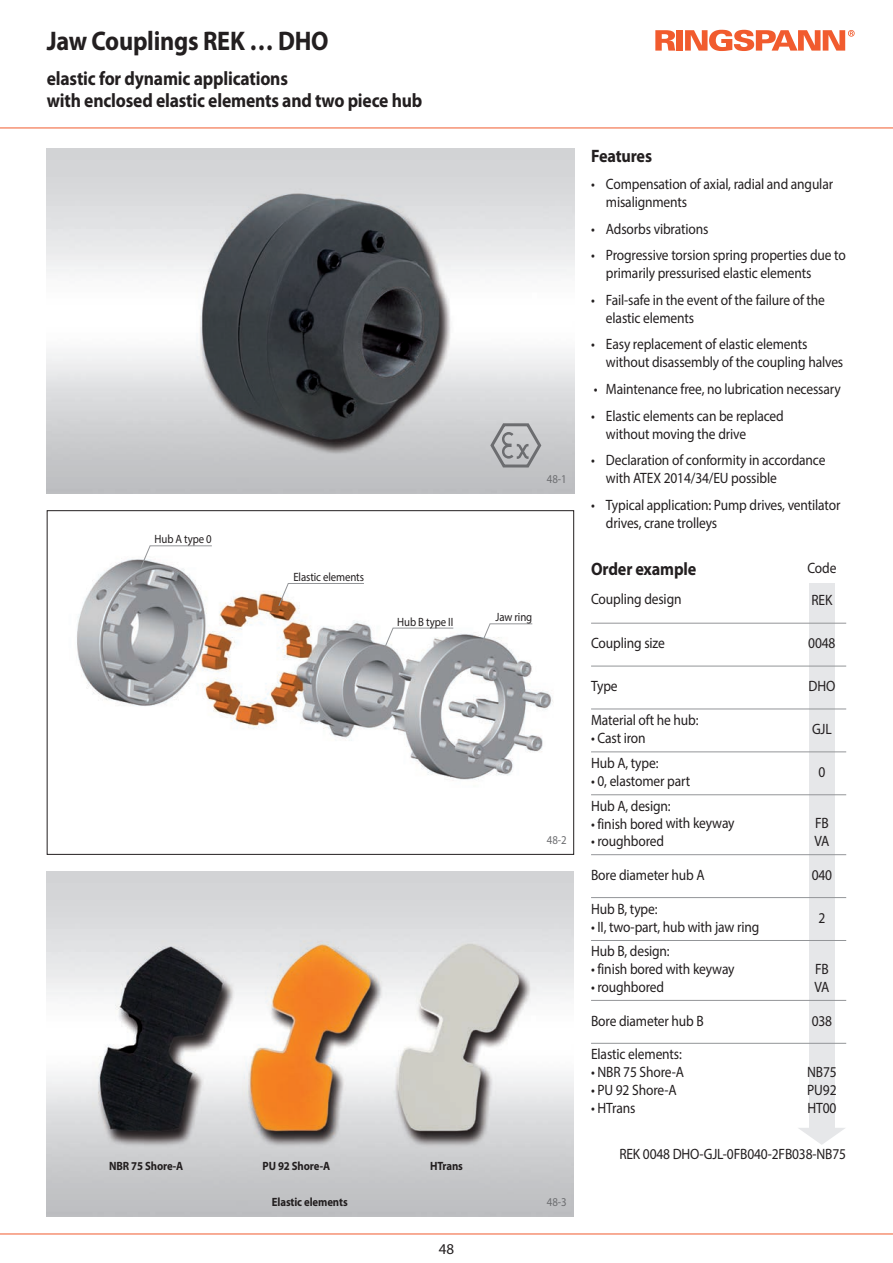
<style>
.page{position:relative;width:893px;height:1263px;background:#fff}
.page>*{position:absolute;margin:0;border:0;box-sizing:border-box;transform-origin:0 0}
.t1{font:700 27px "Myriad Pro";letter-spacing:-.01em;color:#231f20;scale:.9 1}
.t2{font:700 19.5px/22.2px "Myriad Pro";letter-spacing:-.01em;color:#231f20;scale:.9 1}
.t3{font:700 18px "Myriad Pro";letter-spacing:-.01em;color:#231f20;scale:.9 1}
.t4{font:15px/18px "Myriad Pro";letter-spacing:-.01em;color:#231f20;scale:.9 1}
.t5{font:15px "Myriad Pro";letter-spacing:-.01em;color:#231f20}
.t6{font:700 12px "Myriad Pro";letter-spacing:-.01em;color:#231f20;scale:.9 1}
.t7{font:12px "Myriad Pro";letter-spacing:-.01em;color:#231f20;scale:.9 1}
.t8{font:12px "Myriad Pro";color:#6c6d70;scale:.9 1}
</style>
<div class="page">
<img style="left:76px;top:559px;width:477px;height:222px">
<svg style="left:675px;top:30px;width:2px;height:21px"></svg>
<svg style="left:655px;top:30px;width:20px;height:21px"></svg>
<div style="left:677px;top:30px;width:6px;height:21px;background:#f15b2e"></div>
<svg style="left:685px;top:30px;width:170px;height:21px"></svg>
<hr style="left:0;top:128px;width:893px;height:1px;background:#f15b2e">
<hr style="left:0;top:1233px;width:893px;height:1px;background:#f15b2e">
<img style="left:47px;top:149px;width:527px;height:344px">
<img style="left:47px;top:872px;width:527px;height:344px">
<svg style="left:490px;top:423px;width:51px;height:44px;background:#afb0b2"></svg>
<div style="left:809px;top:583px;width:25px;height:549px;background:#e6e7e9"></div>
<svg style="left:798px;top:1128px;width:47px;height:17px"></svg>
<hr style="left:591px;top:623px;width:255px;height:1px;background:#939598">
<hr style="left:591px;top:666px;width:255px;height:1px;background:#939598">
<hr style="left:591px;top:709px;width:255px;height:1px;background:#939598">
<hr style="left:591px;top:752px;width:255px;height:1px;background:#939598">
<hr style="left:591px;top:794px;width:255px;height:1px;background:#939598">
<hr style="left:591px;top:854px;width:255px;height:1px;background:#939598">
<hr style="left:591px;top:897px;width:255px;height:1px;background:#939598">
<hr style="left:591px;top:940px;width:255px;height:1px;background:#939598">
<hr style="left:591px;top:1000px;width:255px;height:1px;background:#939598">
<hr style="left:591px;top:1043px;width:255px;height:1px;background:#939598">
<svg style="left:278px;top:583px;width:87px;height:24px"></svg>
<svg style="left:140px;top:545px;width:73px;height:24px"></svg>
<svg style="left:383px;top:627px;width:71px;height:24px"></svg>
<svg style="left:480px;top:623px;width:53px;height:24px"></svg>
<h1 class="t1" style="left:47px;top:31px;width:315px">Jaw Couplings REK … DHO</h1>
<h2 class="t2" style="left:47px;top:69px;width:419px">elastic for dynamic applications<br>with enclosed elastic elements and two piece hub</h2>
<p class="t7" style="left:155px;top:535px;width:65px">Hub A type 0</p>
<p class="t8" style="left:547px;top:474px;width:23px">48-1</p>
<p class="t7" style="left:293px;top:572px;width:80px">Elastic elements</p>
<p class="t7" style="left:397px;top:617px;width:64px">Hub B type II</p>
<p class="t7" style="left:496px;top:613px;width:42px">Jaw ring</p>
<p class="t8" style="left:547px;top:836px;width:23px">48-2</p>
<p class="t6" style="left:109px;top:1161px;width:84px">NBR 75 Shore-A</p>
<p class="t6" style="left:263px;top:1161px;width:77px">PU 92 Shore-A</p>
<p class="t6" style="left:430px;top:1161px;width:38px">HTrans</p>
<p class="t6" style="left:272px;top:1198px;width:86px">Elastic elements</p>
<p class="t5" style="left:439px;top:1244px;width:17px">48</p>
<p class="t8" style="left:547px;top:1197px;width:23px">48-3</p>
<p class="t3" style="left:591px;top:150px;width:69px">Features</p>
<p class="t4" style="left:606px;top:176px;width:254px;text-indent:-15px">• Compensation of axial, radial and angular misalignments</p>
<p class="t4" style="left:591px;top:221px;width:132px">• Adsorbs vibrations</p>
<p class="t4" style="left:606px;top:247px;width:268px;text-indent:-15px">• Progressive torsion spring properties due to primarily pressurised elastic elements</p>
<p class="t4" style="left:606px;top:292px;width:245px;text-indent:-15px">• Fail-safe in the event of the failure of the elastic elements</p>
<p class="t4" style="left:606px;top:337px;width:265px;text-indent:-15px">• Easy replacement of elastic elements without disassembly of the coupling halves</p>
<p class="t4" style="left:594px;top:381px;width:276px">• Maintenance free, no lubrication necessary</p>
<p class="t4" style="left:606px;top:408px;width:199px;text-indent:-15px">• Elastic elements can be replaced without moving the drive</p>
<p class="t4" style="left:606px;top:452px;width:245px;text-indent:-15px">• Declaration of conformity in accordance with ATEX 2014/34/EU possible</p>
<p class="t4" style="left:606px;top:497px;width:262px;text-indent:-15px">• Typical application: Pump drives, ventilator drives, crane trolleys</p>
<p class="t3" style="left:591px;top:562px;width:119px">Order example</p>
<p class="t4" style="left:807px;top:560px;width:34px">Code</p>
<p class="t4" style="left:591px;top:591px;width:102px">Coupling design</p>
<p class="t4" style="left:811px;top:593px;width:25px">REK</p>
<p class="t4" style="left:591px;top:635px;width:83px">Coupling size</p>
<p class="t4" style="left:808px;top:635px;width:32px">0048</p>
<p class="t4" style="left:591px;top:678px;width:31px">Type</p>
<p class="t4" style="left:808px;top:678px;width:31px">DHO</p>
<p class="t4" style="left:591px;top:712px;width:121px">Material oft he hub:</p>
<p class="t4" style="left:591px;top:730px;width:62px">• Cast iron</p>
<p class="t4" style="left:812px;top:721px;width:24px">GJL</p>
<p class="t4" style="left:591px;top:755px;width:76px">Hub A, type:</p>
<p class="t4" style="left:591px;top:773px;width:112px">• 0, elastomer part</p>
<p class="t4" style="left:591px;top:798px;width:90px">Hub A, design:</p>
<p class="t4" style="left:591px;top:816px;width:161px">• finish bored with keyway</p>
<p class="t4" style="left:591px;top:834px;width:83px">• roughbored</p>
<p class="t4" style="left:818px;top:764px;width:9px">0</p>
<p class="t4" style="left:814px;top:816px;width:18px">FB<br>VA</p>
<p class="t4" style="left:591px;top:867px;width:128px">Bore diameter hub A</p>
<p class="t4" style="left:812px;top:867px;width:24px">040</p>
<p class="t4" style="left:591px;top:901px;width:75px">Hub B, type:</p>
<p class="t4" style="left:591px;top:919px;width:188px">• II, two-part, hub with jaw ring</p>
<p class="t4" style="left:818px;top:910px;width:9px">2</p>
<p class="t4" style="left:591px;top:943px;width:89px">Hub B, design:</p>
<p class="t4" style="left:591px;top:961px;width:161px">• finish bored with keyway</p>
<p class="t4" style="left:591px;top:979px;width:83px">• roughbored</p>
<p class="t4" style="left:814px;top:961px;width:18px">FB<br>VA</p>
<p class="t4" style="left:591px;top:1013px;width:127px">Bore diameter hub B</p>
<p class="t4" style="left:812px;top:1013px;width:24px">038</p>
<p class="t4" style="left:591px;top:1046px;width:102px">Elastic elements:</p>
<p class="t4" style="left:591px;top:1064px;width:105px">• NBR 75 Shore-A</p>
<p class="t4" style="left:591px;top:1082px;width:97px">• PU 92 Shore-A</p>
<p class="t4" style="left:591px;top:1100px;width:51px">• HTrans</p>
<p class="t4" style="left:807px;top:1064px;width:34px;text-align:justify">NB75<br>PU92<br>HT00</p>
<p class="t4" style="left:619px;top:1146px;width:254px">REK 0048 DHO-GJL-0FB040-2FB038-NB75</p>
</div>
